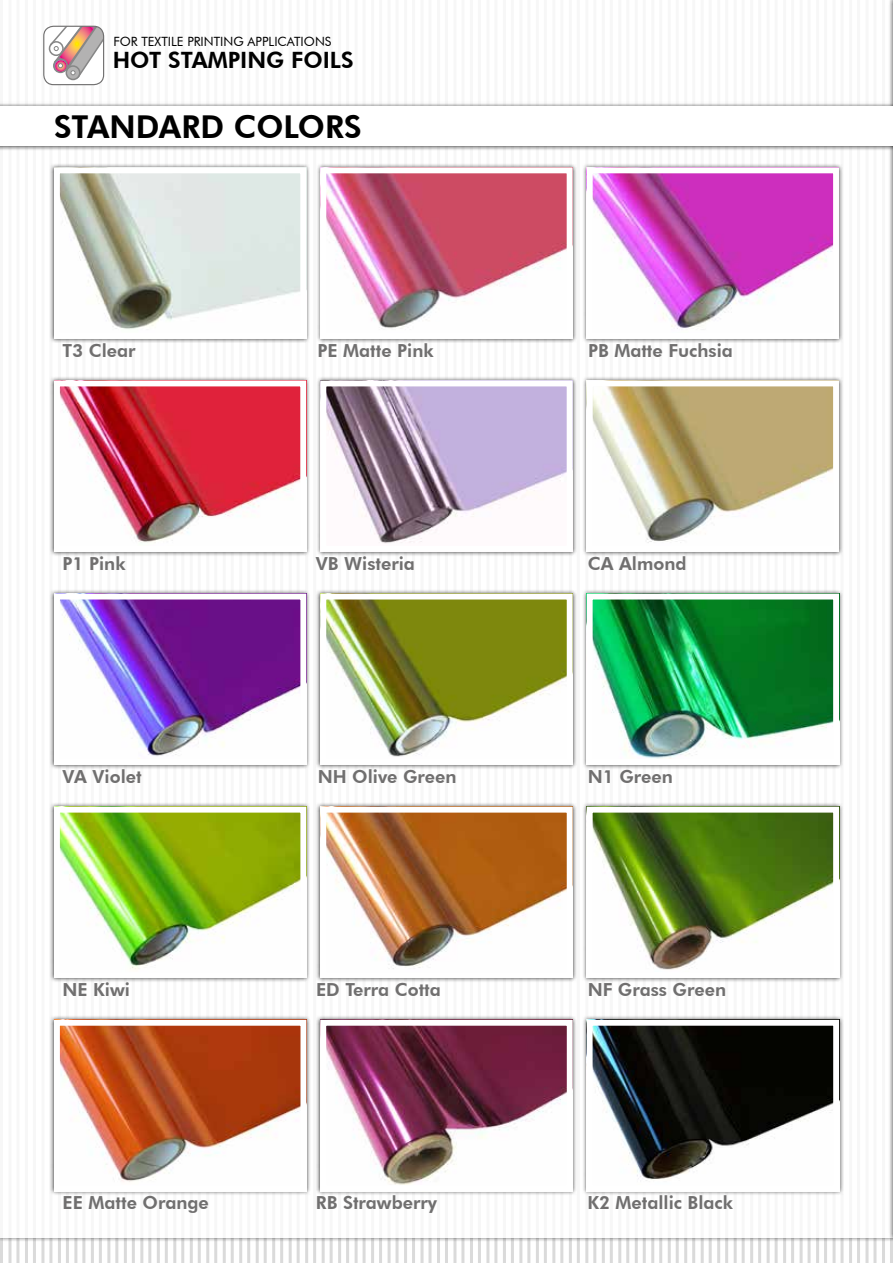
<style>
.page{position:relative;width:893px;height:1263px;background:#fff}
.page>*{position:absolute;margin:0;border:0;box-sizing:border-box;transform-origin:0 0}
.t1{font:800 31.5px "Futura BT";color:#000}
.t2{font:800 22.5px "Futura BT";color:#000}
.t3{font:800 18px "Futura BT";color:#706f6f}
.t4{font:12.75px "Futura BT";color:#000}
</style>
<div class="page">
<div style="left:888px;top:0;width:5px;height:1242px;background:#000;opacity:.75"></div>
<hr style="left:892px;top:0;width:1px;height:1237px;background:#fff">
<div style="left:49px;top:1015px;width:262px;height:180px;background:#000;opacity:.75"></div>
<img style="left:61px;top:1027px;width:238px;height:157px">
<div style="left:54px;top:1020px;width:252px;height:171px;border:6px solid #fff"></div>
<div style="left:316px;top:1015px;width:261px;height:180px;background:#000;opacity:.75"></div>
<img style="left:327px;top:1027px;width:239px;height:157px">
<div style="left:320px;top:1020px;width:253px;height:171px;border:6px solid #fff"></div>
<div style="left:582px;top:1015px;width:262px;height:180px;background:#000;opacity:.75"></div>
<img style="left:594px;top:1027px;width:238px;height:157px">
<div style="left:587px;top:1020px;width:252px;height:171px;border:6px solid #fff"></div>
<div style="left:49px;top:163px;width:262px;height:180px;background:#000;opacity:.75"></div>
<img style="left:61px;top:174px;width:238px;height:158px">
<div style="left:54px;top:167px;width:252px;height:172px;border:6px solid #fff"></div>
<div style="left:316px;top:163px;width:261px;height:180px;background:#000;opacity:.75"></div>
<img style="left:327px;top:174px;width:239px;height:158px">
<div style="left:320px;top:167px;width:253px;height:172px;border:6px solid #fff"></div>
<div style="left:582px;top:163px;width:261px;height:180px;background:#000;opacity:.75"></div>
<img style="left:594px;top:174px;width:238px;height:158px">
<div style="left:587px;top:167px;width:252px;height:172px;border:6px solid #fff"></div>
<div style="left:49px;top:376px;width:262px;height:180px;background:#000;opacity:.75"></div>
<img style="left:61px;top:387px;width:238px;height:158px">
<div style="left:54px;top:380px;width:252px;height:172px;border:6px solid #fff"></div>
<div style="left:49px;top:802px;width:262px;height:180px;background:#000;opacity:.75"></div>
<img style="left:61px;top:814px;width:238px;height:157px">
<div style="left:54px;top:807px;width:252px;height:171px;border:6px solid #fff"></div>
<div style="left:316px;top:802px;width:261px;height:180px;background:#000;opacity:.75"></div>
<img style="left:327px;top:814px;width:239px;height:157px">
<div style="left:320px;top:807px;width:253px;height:171px;border:6px solid #fff"></div>
<div style="left:582px;top:802px;width:261px;height:180px;background:#000;opacity:.75"></div>
<img style="left:594px;top:814px;width:238px;height:157px">
<div style="left:587px;top:807px;width:252px;height:171px;border:6px solid #fff"></div>
<div style="left:316px;top:376px;width:261px;height:180px;background:#000;opacity:.75"></div>
<img style="left:327px;top:387px;width:239px;height:158px">
<div style="left:320px;top:380px;width:253px;height:172px;border:6px solid #fff"></div>
<div style="left:582px;top:376px;width:261px;height:180px;background:#000;opacity:.75"></div>
<img style="left:594px;top:387px;width:238px;height:158px">
<div style="left:587px;top:380px;width:252px;height:172px;border:6px solid #fff"></div>
<div style="left:49px;top:589px;width:262px;height:180px;background:#000;opacity:.75"></div>
<img style="left:61px;top:601px;width:238px;height:157px">
<div style="left:54px;top:594px;width:252px;height:171px;border:6px solid #fff"></div>
<div style="left:316px;top:589px;width:261px;height:180px;background:#000;opacity:.75"></div>
<img style="left:327px;top:601px;width:239px;height:157px">
<div style="left:320px;top:594px;width:253px;height:171px;border:6px solid #fff"></div>
<div style="left:582px;top:589px;width:261px;height:180px;background:#000;opacity:.75"></div>
<img style="left:594px;top:601px;width:238px;height:157px">
<div style="left:587px;top:594px;width:252px;height:171px;border:6px solid #fff"></div>
<div style="left:66px;top:65px;width:15px;height:15px;border:2px solid #878787;border-radius:50%"></div>
<svg style="left:48px;top:26px;width:56px;height:53px"></svg>
<div style="left:43px;top:26px;width:61px;height:59px;border:1px solid #706f6f;border-radius:10px"></div>
<div style="left:0;top:102px;width:893px;height:49px;background:#000;opacity:.75"></div>
<div style="left:0;top:106px;width:893px;height:40px;background:#fff"></div>
<p class="t4" style="left:113px;top:33px;width:220px">FOR TEXTILE PRINTING APPLICATIONS</p>
<p class="t2" style="left:113px;top:46px;width:242px">HOT STAMPING FOILS</p>
<h1 class="t1" style="left:54px;top:108px;width:309px">STANDARD COLORS</h1>
<p class="t3" style="left:63px;top:339px;width:75px">T3 Clear</p>
<p class="t3" style="left:317px;top:339px;width:118px">PE Matte Pink</p>
<p class="t3" style="left:588px;top:339px;width:146px">PB Matte Fuchsia</p>
<p class="t3" style="left:63px;top:552px;width:64px">P1 Pink</p>
<p class="t3" style="left:316px;top:552px;width:101px">VB Wisteria</p>
<p class="t3" style="left:588px;top:552px;width:100px">CA Almond</p>
<p class="t3" style="left:63px;top:765px;width:81px">VA Violet</p>
<p class="t3" style="left:318px;top:765px;width:140px">NH Olive Green</p>
<p class="t3" style="left:588px;top:765px;width:87px">N1 Green</p>
<p class="t3" style="left:63px;top:978px;width:69px">NE Kiwi</p>
<p class="t3" style="left:316px;top:978px;width:126px">ED Terra Cotta</p>
<p class="t3" style="left:588px;top:978px;width:140px">NF Grass Green</p>
<p class="t3" style="left:63px;top:1192px;width:148px">EE Matte Orange</p>
<p class="t3" style="left:316px;top:1192px;width:123px">RB Strawberry</p>
<p class="t3" style="left:587px;top:1192px;width:147px">K2 Metallic Black</p>
</div>
